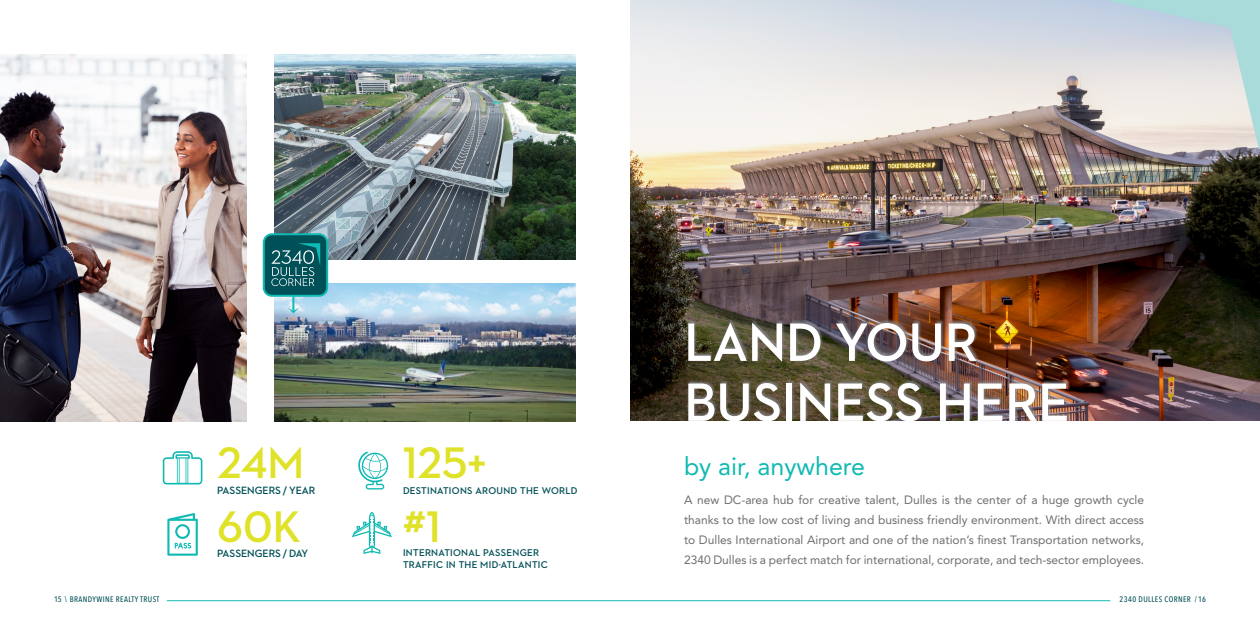
<style>
.page{position:relative;width:1260px;height:630px;background:#fff}
.page>*{position:absolute;margin:0;border:0;box-sizing:border-box;transform-origin:0 0}
.t1{font:700 55px "Neutraface 2 Display";color:#fff}
.t2{font:700 45px "Neutraface 2 Display";color:#dfe229}
.Subhead{font:25px "Avenir LT Std";color:#10bab2}
.BodyText{font:12px/20px "Avenir LT Std";color:#6c6d70;text-align:justify}
.Info_Graphic_Text{font:700 10.8px "Neutraface 2 Display";color:#005057}
.Info_Graphic_Text-2{font:700 10px "Neutraface 2 Display";letter-spacing:.03em;color:#005057}
.t3{font:500 8px "Avenir Next Condensed";letter-spacing:.05em;color:#005057}
</style>
<div class="page">
<img style="left:274px;top:54px;width:302px;height:205px">
<img style="left:0;top:54px;width:246px;height:367px">
<img style="left:274px;top:283px;width:302px;height:138px">
<img style="left:630px;top:0;width:630px;height:420px">
<div style="left:687px;top:319px;width:383px;height:103px;background:#898a8e;opacity:.75"></div>
<svg style="left:352px;top:512px;width:40px;height:42px"></svg>
<svg style="left:358px;top:451px;width:30px;height:39px"></svg>
<svg style="left:163px;top:451px;width:39px;height:34px"></svg>
<svg style="left:167px;top:513px;width:31px;height:43px"></svg>
<div style="left:264px;top:234px;width:63px;height:62px;background:#005057;border-radius:8px"></div>
<div style="left:263px;top:233px;width:65px;height:64px;border:2px solid #10bab2;border-radius:8px"></div>
<svg style="left:271px;top:243px;width:49px;height:43px"></svg>
<svg style="left:288px;top:296px;width:11px;height:17px"></svg>
<hr style="left:167px;top:600px;width:943px;height:1px;background:#10bab2">
<svg style="left:1108px;top:0;width:152px;height:149px;background:#d6dedf"></svg>
<p class="t2" style="left:217px;top:438px;width:89px">24M</p>
<p class="t2" style="left:217px;top:502px;width:85px">60K</p>
<p class="t2" style="left:403px;top:438px;width:85px">125+</p>
<p class="t2" style="left:403px;top:501px;width:39px">#1</p>
<p class="Info_Graphic_Text" style="left:217px;top:485px;width:100px">PASSENGERS / YEAR</p>
<p class="Info_Graphic_Text-2" style="left:403px;top:485px;width:176px">DESTINATIONS AROUND THE WORLD</p>
<p class="Info_Graphic_Text" style="left:217px;top:547px;width:92px">PASSENGERS / DAY</p>
<p class="Info_Graphic_Text-2" style="left:403px;top:547px;width:138px">INTERNATIONAL PASSENGER</p>
<p class="Info_Graphic_Text-2" style="left:403px;top:559px;width:146px">TRAFFIC IN THE MID-ATLANTIC</p>
<p class="t1" style="left:684px;top:311px;width:295px">LAND YOUR</p>
<p class="t1" style="left:684px;top:371px;width:387px">BUSINESS HERE</p>
<p class="Subhead" style="left:684px;top:452px;width:183px">by air, anywhere</p>
<p class="BodyText" style="left:684px;top:490px;width:462px">A new DC-area hub for creative talent, Dulles is the center of a huge growth cycle thanks to the low cost of living and business friendly environment. With direct access to Dulles International Airport and one of the nation’s finest Transportation networks, 2340 Dulles is a perfect match for international, corporate, and tech-sector employees.</p>
<p class="t3" style="left:54px;top:594px;width:107px">15 \ BRANDYWINE REALTY TRUST</p>
<p class="t3" style="left:1120px;top:594px;width:88px">2340 DULLES CORNER / 16</p>
</div>
